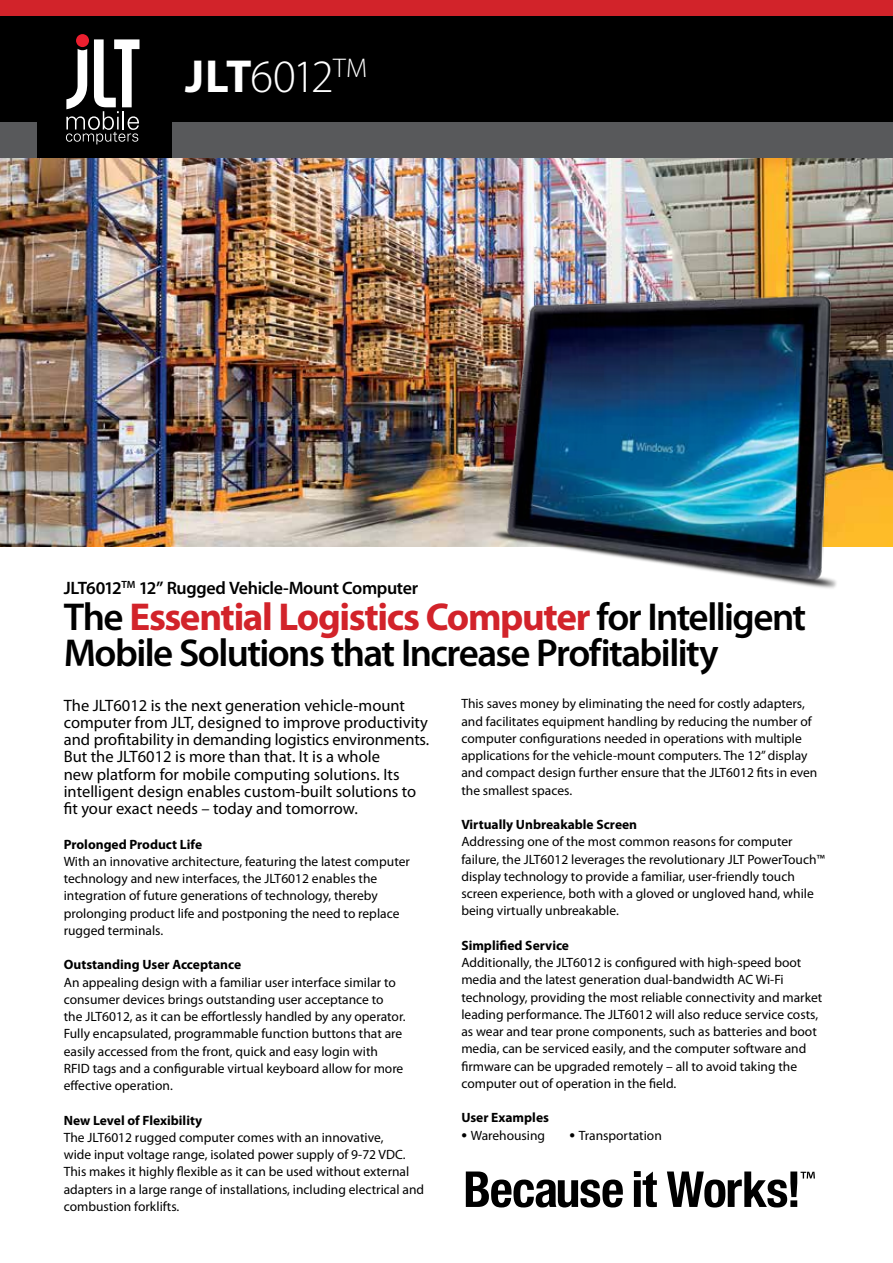
<style>
.page{position:relative;width:893px;height:1263px;background:#fff}
.page>*{position:absolute;margin:0;border:0;box-sizing:border-box;transform-origin:0 0}
.t1{font:300 46.5px "Myriad Pro";color:#fff}
.t2{font:600 39px/36px "Myriad Pro";letter-spacing:-.04em;color:#000}
.t3{font:600 18px "Myriad Pro";letter-spacing:-.02em;color:#000}
.t4{font:16.5px/17.2px "Myriad Pro";color:#000}
.t5{font:13.5px/17.2px "Myriad Pro";color:#000}
.t6{font:700 13.5px "Myriad Pro";color:#000}
.s1{font-weight:700}
.s2{font-weight:700;color:#d2232a}
.s3{font-weight:600;font-size:18px}
</style>
<div class="page">
<img style="left:0;top:158px;width:893px;height:388px">
<div style="left:0;top:0;width:893px;height:158px;background:#000"></div>
<div style="left:0;top:122px;width:893px;height:35px;background:#58595b"></div>
<div style="left:0;top:0;width:893px;height:16px;background:#d2232a"></div>
<div style="left:37px;top:29px;width:135px;height:128px;background:#000"></div>
<svg style="left:66px;top:39px;width:74px;height:105px"></svg>
<div style="left:76px;top:34px;width:13px;height:13px;background:#ec1f2f;border-radius:50%"></div>
<img style="left:470px;top:285px;width:377px;height:304px">
<svg style="left:466px;top:1171px;width:157px;height:36px"></svg>
<svg style="left:634px;top:1171px;width:23px;height:36px"></svg>
<svg style="left:667px;top:1171px;width:148px;height:36px"></svg>
<h1 class="t1" style="left:185px;top:51px;width:184px"><span class="s1">JLT</span>6012<sup>TM</sup></h1>
<h3 class="t3" style="left:64px;top:578px;width:356px">JLT6012<sup>TM</sup> 12” Rugged Vehicle-Mount Computer</h3>
<h2 class="t2" style="left:64px;top:600px;width:744px">The <span class="s2">Essential Logistics Computer</span> for Intelligent<br>Mobile Solutions that Increase Profitability</h2>
<p class="t4" style="left:64px;top:697px;width:367px">The JLT6012 is the next generation vehicle-mount computer from JLT, designed to improve productivity and profitability in demanding logistics environments.<br>But the JLT6012 is more than that. It is a whole<br>new platform for mobile computing solutions. Its intelligent design enables custom-built solutions to fit your exact needs – today and tomorrow.</p>
<p class="t6" style="left:64px;top:836px;width:140px">Prolonged Product Life</p>
<p class="t5" style="left:64px;top:853px;width:348px">With an innovative architecture, featuring the latest computer technology and new interfaces, the JLT6012 enables the integration of future generations of technology, thereby prolonging product life and postponing the need to replace rugged terminals.</p>
<p class="t6" style="left:64px;top:957px;width:179px">Outstanding User Acceptance</p>
<p class="t5" style="left:64px;top:974px;width:343px">An appealing design with a familiar user interface similar to consumer devices brings outstanding user acceptance to the JLT6012, as it can be effortlessly handled by any operator.<br>Fully encapsulated, programmable function buttons that are easily accessed from the front, quick and easy login with RFID tags and a configurable virtual keyboard allow for more effective operation.</p>
<p class="t6" style="left:64px;top:1112px;width:140px">New Level of Flexibility</p>
<p class="t5" style="left:64px;top:1129px;width:362px">The JLT6012 rugged computer comes with an innovative,<br>wide input voltage range, isolated power supply of 9-72 VDC.<br>This makes it highly flexible as it can be used without external adapters in a large range of installations, including electrical and combustion forklifts.</p>
<p class="t5" style="left:461px;top:695px;width:358px">This saves money by eliminating the need for costly adapters, and facilitates equipment handling by reducing the number of computer configurations needed in operations with multiple applications for the vehicle-mount computers. The 12” display and compact design further ensure that the JLT6012 fits in even the smallest spaces.</p>
<p class="t6" style="left:461px;top:817px;width:177px">Virtually Unbreakable Screen</p>
<p class="t5" style="left:461px;top:833px;width:365px">Addressing one of the most common reasons for computer failure, the JLT6012 leverages the revolutionary JLT PowerTouch™ display technology to provide a familiar, user-friendly touch screen experience, both with a gloved or ungloved hand, while being virtually unbreakable.</p>
<p class="t6" style="left:461px;top:938px;width:109px">Simplified Service</p>
<p class="t5" style="left:461px;top:954px;width:362px">Additionally, the JLT6012 is configured with high-speed boot media and the latest generation dual-bandwidth AC Wi-Fi technology, providing the most reliable connectivity and market leading performance. The JLT6012 will also reduce service costs, as wear and tear prone components, such as batteries and boot media, can be serviced easily, and the computer software and firmware can be upgraded remotely – all to avoid taking the computer out of operation in the field.</p>
<p class="t6" style="left:461px;top:1110px;width:89px">User Examples</p>
<p class="t5" style="left:461px;top:1127px;width:85px"><span class="s3">•</span> Warehousing</p>
<p class="t5" style="left:569px;top:1127px;width:94px"><span class="s3">•</span> Transportation</p>
</div>
